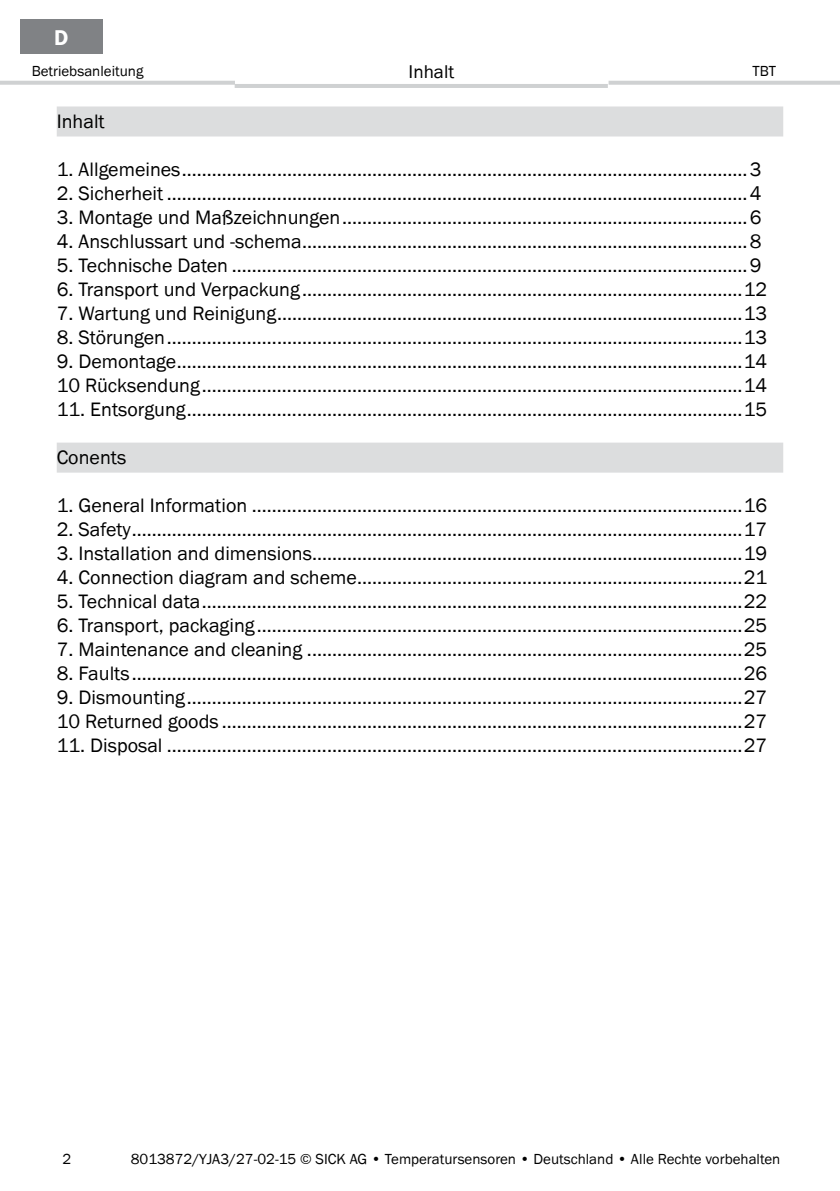
<style>
.page{position:relative;width:840px;height:1191px;background:#fff}
.page>*{position:absolute;margin:0;border:0;box-sizing:border-box;transform-origin:0 0}
.t1{font:700 22px "SICK Franklin";color:#fff}
.t2{font:20px/24px "SICK Franklin";color:#000}
.t3{font:19px "SICK Franklin";color:#000}
.t4{font:15px "SICK Franklin";color:#000}
</style>
<div class="page">
<div style="left:57px;top:106px;width:725px;height:30px;background:#dcddde"></div>
<div style="left:57px;top:442px;width:725px;height:30px;background:#dcddde"></div>
<div style="left:20px;top:20px;width:82px;height:34px;background:#808285"></div>
<svg style="left:0;top:81px;width:235px;height:4px"></svg>
<svg style="left:608px;top:81px;width:231px;height:4px"></svg>
<hr style="left:234px;top:84px;width:373px;height:4px;background:#cfd1d2">
<p class="t1" style="left:54px;top:24px;width:16px">D</p>
<p class="t4" style="left:32px;top:62px;width:113px">Betriebsanleitung</p>
<p class="t3" style="left:408px;top:60px;width:47px">Inhalt</p>
<p class="t4" style="left:752px;top:62px;width:25px">TBT</p>
<p class="t2" style="left:57px;top:110px;width:49px">Inhalt</p>
<p class="t2" style="left:57px;top:158px;width:705px">1. Allgemeines.................................................................................................................3</p>
<p class="t2" style="left:57px;top:182px;width:705px">2. Sicherheit ....................................................................................................................4</p>
<p class="t2" style="left:57px;top:206px;width:705px">3. Montage und Maßzeichnungen.................................................................................6</p>
<p class="t2" style="left:57px;top:230px;width:705px">4. Anschlussart und -schema.........................................................................................8</p>
<p class="t2" style="left:57px;top:254px;width:705px">5. Technische Daten .......................................................................................................9</p>
<p class="t2" style="left:57px;top:278px;width:711px">6. Transport und Verpackung........................................................................................12</p>
<p class="t2" style="left:57px;top:302px;width:711px">7. Wartung und Reinigung.............................................................................................13</p>
<p class="t2" style="left:57px;top:326px;width:711px">8. Störungen...................................................................................................................13</p>
<p class="t2" style="left:57px;top:350px;width:711px">9. Demontage.................................................................................................................14<br>10 Rücksendung............................................................................................................14</p>
<p class="t2" style="left:57px;top:398px;width:711px">11. Entsorgung...............................................................................................................15</p>
<p class="t2" style="left:57px;top:446px;width:71px">Conents</p>
<p class="t2" style="left:57px;top:494px;width:711px">1. General Information ..................................................................................................16</p>
<p class="t2" style="left:57px;top:518px;width:711px">2. Safety..........................................................................................................................17</p>
<p class="t2" style="left:57px;top:542px;width:711px">3. Installation and dimensions......................................................................................19</p>
<p class="t2" style="left:57px;top:566px;width:711px">4. Connection diagram and scheme.............................................................................21</p>
<p class="t2" style="left:57px;top:590px;width:711px">5. Technical data............................................................................................................22</p>
<p class="t2" style="left:57px;top:614px;width:711px">6. Transport, packaging.................................................................................................25</p>
<p class="t2" style="left:57px;top:638px;width:711px">7. Maintenance and cleaning .......................................................................................25</p>
<p class="t2" style="left:57px;top:662px;width:711px">8. Faults..........................................................................................................................26</p>
<p class="t2" style="left:57px;top:686px;width:711px">9. Dismounting...............................................................................................................27<br>10 Returned goods ........................................................................................................27</p>
<p class="t2" style="left:57px;top:734px;width:711px">11. Disposal ...................................................................................................................27</p>
<p class="t4" style="left:62px;top:1149px;width:10px">2</p>
<p class="t4" style="left:131px;top:1149px;width:650px">8013872/YJA3/27-02-15 © SICK AG • Temperatursensoren • Deutschland • Alle Rechte vorbehalten</p>
</div>
